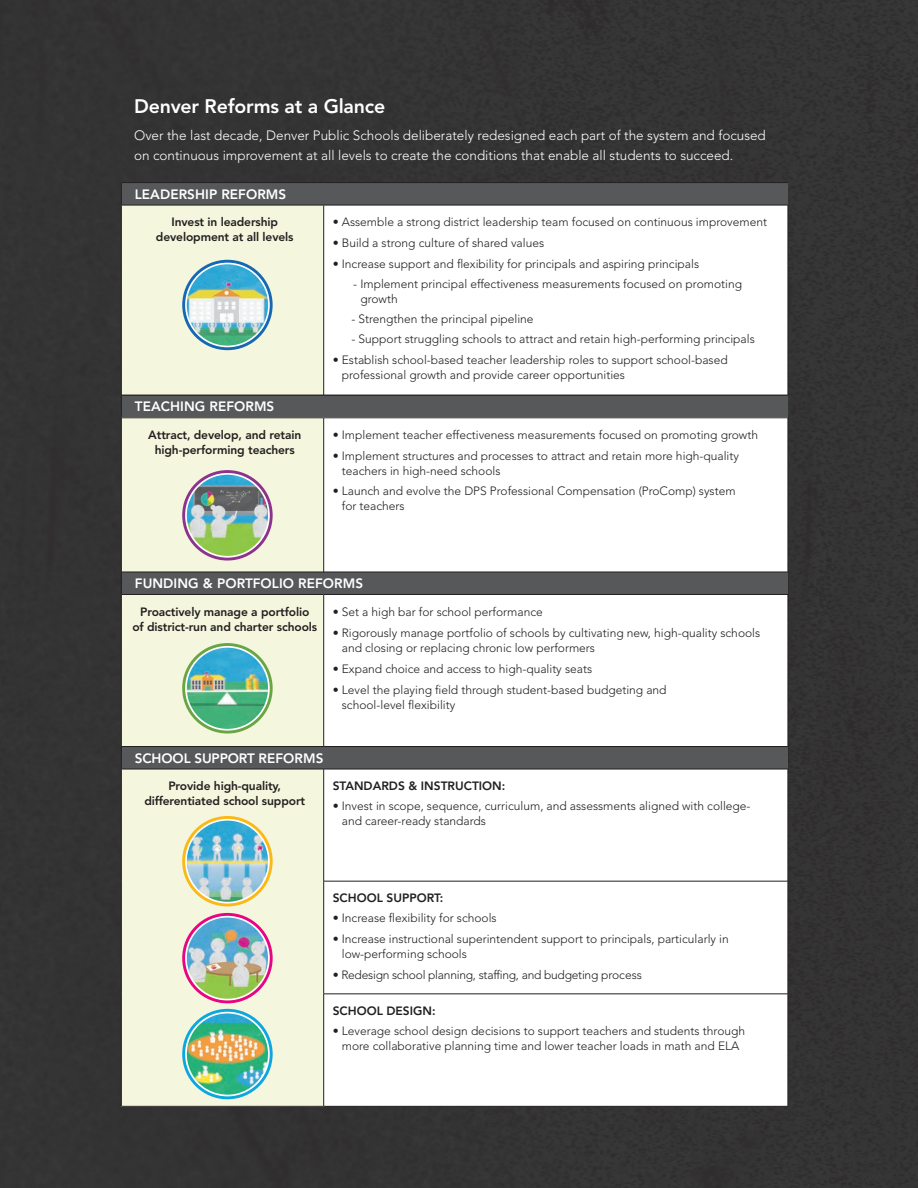
<style>
.page{position:relative;width:918px;height:1188px;background:#fff}
.page>*{position:absolute;margin:0;border:0;box-sizing:border-box;transform-origin:0 0}
.Body_FL{font:800 19.5px "Avenir LT Std";letter-spacing:-.01em;color:#fff}
.main_chart_copy{font:300 13.5px/19.5px "Avenir LT Std";color:#fff}
.table_ko_head{font:800 13.5px "Avenir LT Std";letter-spacing:.005em;color:#fff}
.main_chart_copy-2{font:300 12px/15px "Avenir LT Std";color:#231f20}
.case_study_copy{font:800 12px/15px "Avenir LT Std";letter-spacing:-.01em;color:#231f20;text-align:center}
.main_chart_copy-3{font:300 12px "Avenir LT Std";letter-spacing:-.02em;color:#231f20}
.main_chart_copy-4{font:800 12px "Avenir LT Std";color:#231f20}
</style>
<div class="page">
<div style="left:0;top:0;width:917px;height:1188px;background:#343334"></div>
<div style="left:121px;top:183px;width:667px;height:22px;background:#57585a"></div>
<div style="left:121px;top:205px;width:203px;height:190px;background:#f4f6dd"></div>
<div style="left:324px;top:205px;width:464px;height:190px;background:#fff"></div>
<hr style="left:323px;top:205px;width:1px;height:190px;background:#231f20">
<hr style="left:121px;top:182px;width:203px;height:1px;background:#231f20">
<svg style="left:121px;top:183px;width:1px;height:22px"></svg>
<hr style="left:324px;top:182px;width:464px;height:1px;background:#231f20">
<hr style="left:121px;top:205px;width:203px;height:1px;background:#231f20">
<hr style="left:324px;top:205px;width:464px;height:1px;background:#231f20">
<hr style="left:121px;top:205px;width:1px;height:190px;background:#231f20">
<hr style="left:788px;top:205px;width:1px;height:190px;background:#231f20">
<img style="left:184px;top:261px;width:86px;height:87px">
<div style="left:182px;top:260px;width:91px;height:90px;border:3px solid #1768b4;border-radius:50%"></div>
<div style="left:185px;top:263px;width:85px;height:84px;border:2px solid #fff;border-radius:50%"></div>
<div style="left:121px;top:395px;width:667px;height:23px;background:#57585a"></div>
<div style="left:121px;top:418px;width:203px;height:192px;background:#f4f6dd"></div>
<div style="left:324px;top:418px;width:464px;height:192px;background:#fff"></div>
<hr style="left:323px;top:418px;width:1px;height:192px;background:#231f20">
<hr style="left:121px;top:395px;width:203px;height:1px;background:#231f20">
<svg style="left:121px;top:395px;width:1px;height:23px"></svg>
<hr style="left:324px;top:395px;width:464px;height:1px;background:#231f20">
<hr style="left:121px;top:418px;width:203px;height:1px;background:#231f20">
<hr style="left:324px;top:418px;width:464px;height:1px;background:#231f20">
<hr style="left:121px;top:418px;width:1px;height:192px;background:#231f20">
<hr style="left:788px;top:418px;width:1px;height:192px;background:#231f20">
<img style="left:184px;top:472px;width:87px;height:87px;border-radius:43px">
<div style="left:182px;top:470px;width:91px;height:91px;border:3px solid #8d338d;border-radius:50%"></div>
<div style="left:185px;top:473px;width:85px;height:85px;border:2px solid #fff;border-radius:50%"></div>
<div style="left:121px;top:572px;width:667px;height:22px;background:#57585a"></div>
<div style="left:121px;top:594px;width:203px;height:168px;background:#f4f6dd"></div>
<div style="left:324px;top:594px;width:464px;height:168px;background:#fff"></div>
<hr style="left:323px;top:595px;width:1px;height:167px;background:#231f20">
<hr style="left:121px;top:572px;width:203px;height:1px;background:#231f20">
<svg style="left:121px;top:573px;width:1px;height:21px"></svg>
<hr style="left:324px;top:572px;width:464px;height:1px;background:#231f20">
<hr style="left:121px;top:594px;width:203px;height:1px;background:#231f20">
<hr style="left:324px;top:594px;width:464px;height:1px;background:#231f20">
<hr style="left:121px;top:595px;width:1px;height:167px;background:#231f20">
<hr style="left:788px;top:595px;width:1px;height:167px;background:#231f20">
<div style="left:121px;top:747px;width:667px;height:22px;background:#57585a"></div>
<div style="left:121px;top:769px;width:203px;height:337px;background:#f4f6dd"></div>
<svg style="left:324px;top:770px;width:464px;height:336px"></svg>
<hr style="left:121px;top:1106px;width:203px;height:1px;background:#231f20">
<hr style="left:324px;top:881px;width:464px;height:1px;background:#231f20">
<hr style="left:324px;top:994px;width:464px;height:1px;background:#231f20">
<hr style="left:324px;top:1106px;width:464px;height:1px;background:#231f20">
<hr style="left:121px;top:769px;width:1px;height:112px;background:#231f20">
<hr style="left:323px;top:769px;width:1px;height:112px;background:#231f20">
<hr style="left:121px;top:881px;width:1px;height:113px;background:#231f20">
<hr style="left:323px;top:881px;width:1px;height:113px;background:#231f20">
<hr style="left:121px;top:994px;width:1px;height:112px;background:#231f20">
<hr style="left:323px;top:994px;width:1px;height:112px;background:#231f20">
<hr style="left:121px;top:746px;width:203px;height:1px;background:#231f20">
<svg style="left:121px;top:747px;width:1px;height:22px"></svg>
<hr style="left:324px;top:746px;width:464px;height:1px;background:#231f20">
<hr style="left:121px;top:769px;width:203px;height:1px;background:#231f20">
<hr style="left:324px;top:769px;width:464px;height:1px;background:#231f20">
<hr style="left:788px;top:769px;width:1px;height:112px;background:#231f20">
<hr style="left:788px;top:881px;width:1px;height:113px;background:#231f20">
<hr style="left:788px;top:994px;width:1px;height:112px;background:#231f20">
<img style="left:184px;top:645px;width:87px;height:87px;border-radius:43px">
<div style="left:182px;top:643px;width:91px;height:91px;border:3px solid #69a543;border-radius:50%"></div>
<div style="left:185px;top:646px;width:85px;height:85px;border:2px solid #fff;border-radius:50%"></div>
<img style="left:184px;top:818px;width:87px;height:87px;border-radius:43px">
<div style="left:182px;top:816px;width:91px;height:90px;border:3px solid #fcb814;border-radius:50%"></div>
<div style="left:185px;top:819px;width:85px;height:85px;border:2px solid #fff;border-radius:50%"></div>
<img style="left:184px;top:915px;width:87px;height:87px;border-radius:43px">
<div style="left:182px;top:913px;width:91px;height:90px;border:3px solid #e90482;border-radius:50%"></div>
<div style="left:185px;top:916px;width:85px;height:84px;border:2px solid #fff;border-radius:50%"></div>
<img style="left:184px;top:1011px;width:87px;height:87px;border-radius:43px">
<div style="left:182px;top:1009px;width:91px;height:90px;border:3px solid #0da7e0;border-radius:50%"></div>
<div style="left:185px;top:1012px;width:85px;height:84px;border:2px solid #fff;border-radius:50%"></div>
<p class="Body_FL" style="left:134px;top:95px;width:253px">Denver Reforms at a Glance</p>
<p class="main_chart_copy" style="left:134px;top:126px;width:633px">Over the last decade, Denver Public Schools deliberately redesigned each part of the system and focused on continuous improvement at all levels to create the conditions that enable all students to succeed.</p>
<p class="table_ko_head" style="left:135px;top:186px;width:153px">LEADERSHIP REFORMS</p>
<p class="case_study_copy" style="left:156px;top:215px;width:139px">Invest in leadership development at all levels</p>
<p class="main_chart_copy-2" style="left:333px;top:215px;width:436px">• Assemble a strong district leadership team focused on continuous improvement</p>
<p class="main_chart_copy-2" style="left:333px;top:236px;width:213px">• Build a strong culture of shared values</p>
<p class="main_chart_copy-2" style="left:333px;top:257px;width:368px">• Increase support and flexibility for principals and aspiring principals</p>
<p class="main_chart_copy-2" style="left:360px;top:276px;width:383px;text-indent:-7px">- Implement principal effectiveness measurements focused on promoting growth</p>
<p class="main_chart_copy-2" style="left:351px;top:311px;width:184px">- Strengthen the principal pipeline</p>
<p class="main_chart_copy-2" style="left:351px;top:331px;width:405px">- Support struggling schools to attract and retain high-performing principals</p>
<p class="main_chart_copy-2" style="left:342px;top:352px;width:387px;text-indent:-9px">• Establish school-based teacher leadership roles to support school-based professional growth and provide career opportunities</p>
<p class="table_ko_head" style="left:135px;top:399px;width:141px">TEACHING REFORMS</p>
<p class="case_study_copy" style="left:148px;top:427px;width:154px">Attract, develop, and retain high-performing teachers</p>
<p class="main_chart_copy-2" style="left:333px;top:427px;width:427px">• Implement teacher effectiveness measurements focused on promoting growth</p>
<p class="main_chart_copy-2" style="left:342px;top:448px;width:399px;text-indent:-9px">• Implement structures and processes to attract and retain more high-quality teachers in high-need schools</p>
<p class="main_chart_copy-2" style="left:342px;top:483px;width:395px;text-indent:-9px">• Launch and evolve the DPS Professional Compensation (ProComp) system for teachers</p>
<p class="table_ko_head" style="left:135px;top:575px;width:230px">FUNDING &amp; PORTFOLIO REFORMS</p>
<p class="case_study_copy" style="left:132px;top:604px;width:186px">Proactively manage a portfolio<br>of district-run and charter schools</p>
<p class="main_chart_copy-2" style="left:333px;top:604px;width:212px">• Set a high bar for school performance</p>
<p class="main_chart_copy-2" style="left:342px;top:625px;width:420px;text-indent:-9px">• Rigorously manage portfolio of schools by cultivating new, high-quality schools and closing or replacing chronic low performers</p>
<p class="main_chart_copy-2" style="left:333px;top:661px;width:261px">• Expand choice and access to high-quality seats</p>
<p class="main_chart_copy-2" style="left:342px;top:682px;width:326px;text-indent:-9px">• Level the playing field through student-based budgeting and school-level flexibility</p>
<p class="table_ko_head" style="left:135px;top:750px;width:190px">SCHOOL SUPPORT REFORMS</p>
<p class="case_study_copy" style="left:144px;top:778px;width:162px">Provide high-quality, differentiated school support</p>
<p class="main_chart_copy-4" style="left:333px;top:779px;width:174px">STANDARDS &amp; INSTRUCTION:</p>
<p class="main_chart_copy-2" style="left:342px;top:798px;width:410px;text-indent:-9px">• Invest in scope, sequence, curriculum, and assessments aligned with college&shy;and career-ready standards</p>
<p class="main_chart_copy-4" style="left:333px;top:891px;width:112px">SCHOOL SUPPORT:</p>
<p class="main_chart_copy-2" style="left:333px;top:911px;width:166px">• Increase flexibility for schools</p>
<p class="main_chart_copy-2" style="left:342px;top:932px;width:388px;text-indent:-9px">• Increase instructional superintendent support to principals, particularly in low-performing schools</p>
<p class="main_chart_copy-3" style="left:333px;top:968px;width:311px">• Redesign school planning, staffing, and budgeting process</p>
<p class="main_chart_copy-4" style="left:333px;top:1004px;width:104px">SCHOOL DESIGN:</p>
<p class="main_chart_copy-2" style="left:333px;top:1023px;width:414px;text-align:center">• Leverage school design decisions to support teachers and students through more collaborative planning time and lower teacher loads in math and ELA</p>
</div>
